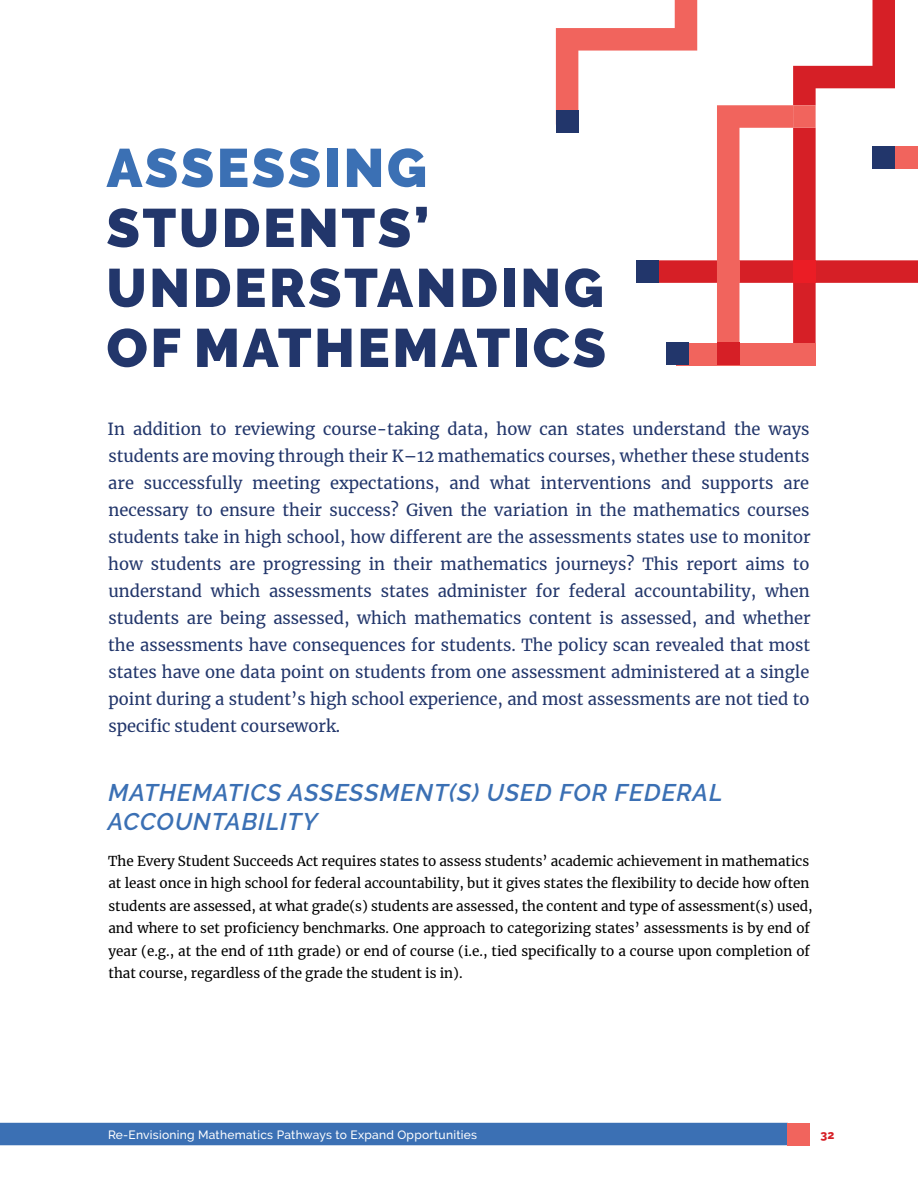
<style>
.page{position:relative;width:918px;height:1188px;background:#fff}
.page>*{position:absolute;margin:0;border:0;box-sizing:border-box;transform-origin:0 0}
.head_start{font:900 54px/60px "Raleway";letter-spacing:.05em;color:#22366b}
.head_B{font:italic 600 24px/28.8px "Raleway";letter-spacing:.04em;color:#3b70b4}
.intro_text{font:16.5px/27px "Merriweather";color:#22366b;text-align:justify}
.body_text{font:13.5px/22.5px "Merriweather";color:#000}
.t1{font:500 12px "Raleway";letter-spacing:.02em;color:#fff}
.t2{font:800 12px "Raleway";color:#d61f26}
.s1{color:#3b70b4}
</style>
<div class="page">
<div style="left:0;top:1123px;width:788px;height:22px;background:#3b70b4"></div>
<div style="left:788px;top:1123px;width:22px;height:22px;background:#f1645d"></div>
<svg style="left:556px;top:0;width:362px;height:343px"></svg>
<div style="left:556px;top:110px;width:22px;height:23px;background:#22366b"></div>
<div style="left:636px;top:260px;width:22px;height:23px;background:#22366b"></div>
<div style="left:873px;top:146px;width:22px;height:22px;background:#22366b"></div>
<div style="left:677px;top:343px;width:139px;height:22px;background:#f1645d"></div>
<div style="left:717px;top:343px;width:23px;height:22px;background:#d61f26"></div>
<div style="left:666px;top:343px;width:22px;height:22px;background:#22366b"></div>
<p class="head_start" style="left:106px;top:138px;width:501px"><span class="s1">ASSESSING<br></span>STUDENTS’<br>UNDERSTANDING<br>OF MATHEMATICS</p>
<p class="intro_text" style="left:108px;top:415px;width:705px">In addition to reviewing course-taking data, how can states understand the ways students are moving through their K–12 mathematics courses, whether these students are successfully meeting expectations, and what interventions and supports are necessary to ensure their success? Given the variation in the mathematics courses students take in high school, how different are the assessments states use to monitor how students are progressing in their mathematics journeys? This report aims to understand which assessments states administer for federal accountability, when students are being assessed, which mathematics content is assessed, and whether the assessments have consequences for students. The policy scan revealed that most states have one data point on students from one assessment administered at a single point during a student’s high school experience, and most assessments are not tied to specific student coursework.</p>
<p class="head_B" style="left:108px;top:778px;width:616px">MATHEMATICS ASSESSMENT(S) USED FOR FEDERAL<br>ACCOUNTABILITY</p>
<p class="body_text" style="left:108px;top:849px;width:706px">The Every Student Succeeds Act requires states to assess students’ academic achievement in mathematics at least once in high school for federal accountability, but it gives states the flexibility to decide how often students are assessed, at what grade(s) students are assessed, the content and type of assessment(s) used, and where to set proficiency benchmarks. One approach to categorizing states’ assessments is by end of year (e.g., at the end of 11th grade) or end of course (i.e., tied specifically to a course upon completion of that course, regardless of the grade the student is in).</p>
<p class="t1" style="left:108px;top:1127px;width:371px">Re-Envisioning Mathematics Pathways to Expand Opportunities</p>
<p class="t2" style="left:820px;top:1128px;width:16px">32</p>
</div>
